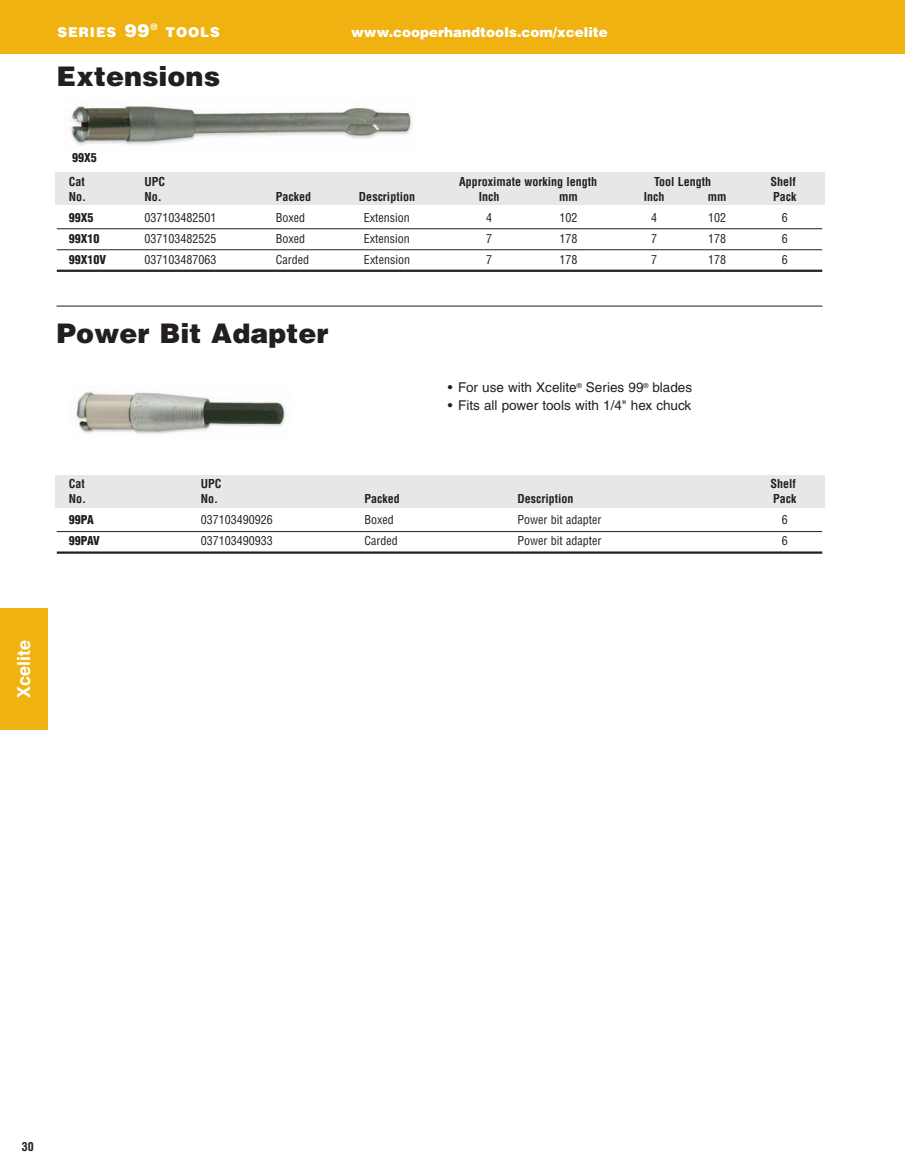
<style>
.page{position:relative;width:905px;height:1175px;background:#fff}
.page>*{position:absolute;margin:0;border:0;box-sizing:border-box;transform-origin:0 0}
.t1{font:900 27px "Helvetica";color:#231f20}
.t2{font:700 18px "Helvetica";color:#fff}
.t3{font:13.5px "Helvetica";color:#231f20}
.t4{font:900 13.5px "Helvetica";color:#fff}
.t5{font:condensed 12px "Helvetica";color:#231f20}
.t6{font:700 condensed 12px "Helvetica";color:#231f20}
.t7{font:900 condensed 12px "Helvetica";color:#231f20}
.t8{font:900 9px "Helvetica";color:#fff}
.s1{font-size:18px}
</style>
<div class="page">
<hr style="left:904px;top:0;width:1px;height:54px;background:#efb211">
<div style="left:0;top:0;width:904px;height:54px;background:#efb211"></div>
<div style="left:0;top:608px;width:47px;height:121px;background:#efb211"></div>
<img style="left:75px;top:391px;width:213px;height:43px">
<div style="left:55px;top:173px;width:770px;height:32px;background:#e6e7e9"></div>
<hr style="left:57px;top:228px;width:765px;height:1px;background:#231f20">
<hr style="left:57px;top:249px;width:765px;height:1px;background:#231f20">
<hr style="left:57px;top:270px;width:765px;height:2px;background:#231f20">
<hr style="left:56px;top:306px;width:766px;height:1px;background:#231f20">
<div style="left:55px;top:475px;width:770px;height:33px;background:#e6e7e9"></div>
<hr style="left:57px;top:531px;width:765px;height:1px;background:#231f20">
<hr style="left:57px;top:551px;width:765px;height:2px;background:#231f20">
<img style="left:70px;top:106px;width:343px;height:39px">
<p class="t8" style="left:150px;top:22px;width:9px">®</p>
<p class="t4" style="left:165px;top:24px;width:56px">TOOLS</p>
<p class="t4" style="left:57px;top:24px;width:94px">SERIES <span class="s1">99</span></p>
<p class="t4" style="left:351px;top:24px;width:258px">www.cooperhandtools.com/xcelite</p>
<h1 class="t1" style="left:57px;top:61px;width:165px">Extensions</h1>
<p class="t7" style="left:72px;top:151px;width:26px">99X5</p>
<p class="t6" style="left:69px;top:174px;width:18px">Cat</p>
<p class="t6" style="left:145px;top:174px;width:22px">UPC</p>
<p class="t6" style="left:459px;top:174px;width:139px">Approximate working length</p>
<p class="t6" style="left:654px;top:174px;width:59px">Tool Length</p>
<p class="t6" style="left:770px;top:174px;width:27px">Shelf</p>
<p class="t6" style="left:69px;top:189px;width:19px">No.</p>
<p class="t6" style="left:145px;top:189px;width:19px">No.</p>
<p class="t6" style="left:276px;top:189px;width:37px">Packed</p>
<p class="t6" style="left:359px;top:189px;width:57px">Description</p>
<p class="t6" style="left:478px;top:189px;width:22px">Inch</p>
<p class="t6" style="left:559px;top:189px;width:20px">mm</p>
<p class="t6" style="left:643px;top:189px;width:22px">Inch</p>
<p class="t6" style="left:707px;top:189px;width:20px">mm</p>
<p class="t6" style="left:773px;top:189px;width:25px">Pack</p>
<p class="t7" style="left:69px;top:210px;width:26px">99X5</p>
<p class="t5" style="left:145px;top:210px;width:73px">037103482501</p>
<p class="t5" style="left:276px;top:210px;width:31px">Boxed</p>
<p class="t5" style="left:364px;top:210px;width:47px">Extension</p>
<p class="t5" style="left:486px;top:210px;width:7px">4</p>
<p class="t5" style="left:559px;top:210px;width:19px">102</p>
<p class="t5" style="left:651px;top:210px;width:7px">4</p>
<p class="t5" style="left:708px;top:210px;width:19px">102</p>
<p class="t5" style="left:781px;top:210px;width:7px">6</p>
<p class="t7" style="left:69px;top:231px;width:32px">99X10</p>
<p class="t5" style="left:145px;top:231px;width:73px">037103482525</p>
<p class="t5" style="left:276px;top:231px;width:31px">Boxed</p>
<p class="t5" style="left:364px;top:231px;width:47px">Extension</p>
<p class="t5" style="left:486px;top:231px;width:7px">7</p>
<p class="t5" style="left:559px;top:231px;width:19px">178</p>
<p class="t5" style="left:651px;top:231px;width:7px">7</p>
<p class="t5" style="left:708px;top:231px;width:19px">178</p>
<p class="t5" style="left:781px;top:231px;width:7px">6</p>
<p class="t7" style="left:69px;top:252px;width:39px">99X10V</p>
<p class="t5" style="left:145px;top:252px;width:73px">037103487063</p>
<p class="t5" style="left:276px;top:252px;width:35px">Carded</p>
<p class="t5" style="left:364px;top:252px;width:47px">Extension</p>
<p class="t5" style="left:486px;top:252px;width:7px">7</p>
<p class="t5" style="left:559px;top:252px;width:19px">178</p>
<p class="t5" style="left:651px;top:252px;width:7px">7</p>
<p class="t5" style="left:708px;top:252px;width:19px">178</p>
<p class="t5" style="left:781px;top:252px;width:7px">6</p>
<h1 class="t1" style="left:56px;top:318px;width:273px">Power Bit Adapter</h1>
<p class="t3" style="left:447px;top:382px;width:246px">• For use with Xcelite<sup>®</sup> Series 99<sup>®</sup> blades</p>
<p class="t3" style="left:447px;top:400px;width:245px">• Fits all power tools with 1/4" hex chuck</p>
<p class="t6" style="left:69px;top:477px;width:18px">Cat</p>
<p class="t6" style="left:201px;top:477px;width:22px">UPC</p>
<p class="t6" style="left:770px;top:477px;width:27px">Shelf</p>
<p class="t6" style="left:69px;top:492px;width:19px">No.</p>
<p class="t6" style="left:201px;top:492px;width:19px">No.</p>
<p class="t6" style="left:364px;top:492px;width:37px">Packed</p>
<p class="t6" style="left:517px;top:492px;width:57px">Description</p>
<p class="t6" style="left:773px;top:492px;width:25px">Pack</p>
<p class="t7" style="left:69px;top:513px;width:26px">99PA</p>
<p class="t5" style="left:201px;top:513px;width:73px">037103490926</p>
<p class="t5" style="left:364px;top:513px;width:31px">Boxed</p>
<p class="t5" style="left:517px;top:513px;width:85px">Power bit adapter</p>
<p class="t5" style="left:781px;top:513px;width:7px">6</p>
<p class="t7" style="left:69px;top:534px;width:33px">99PAV</p>
<p class="t5" style="left:201px;top:534px;width:73px">037103490933</p>
<p class="t5" style="left:364px;top:534px;width:35px">Carded</p>
<p class="t5" style="left:517px;top:534px;width:85px">Power bit adapter</p>
<p class="t5" style="left:781px;top:534px;width:7px">6</p>
<h2 class="t2" style="left:17px;top:698px;width:60px;rotate:-90deg">Xcelite</h2>
<p class="t6" style="left:22px;top:1140px;width:13px">30</p>
</div>
